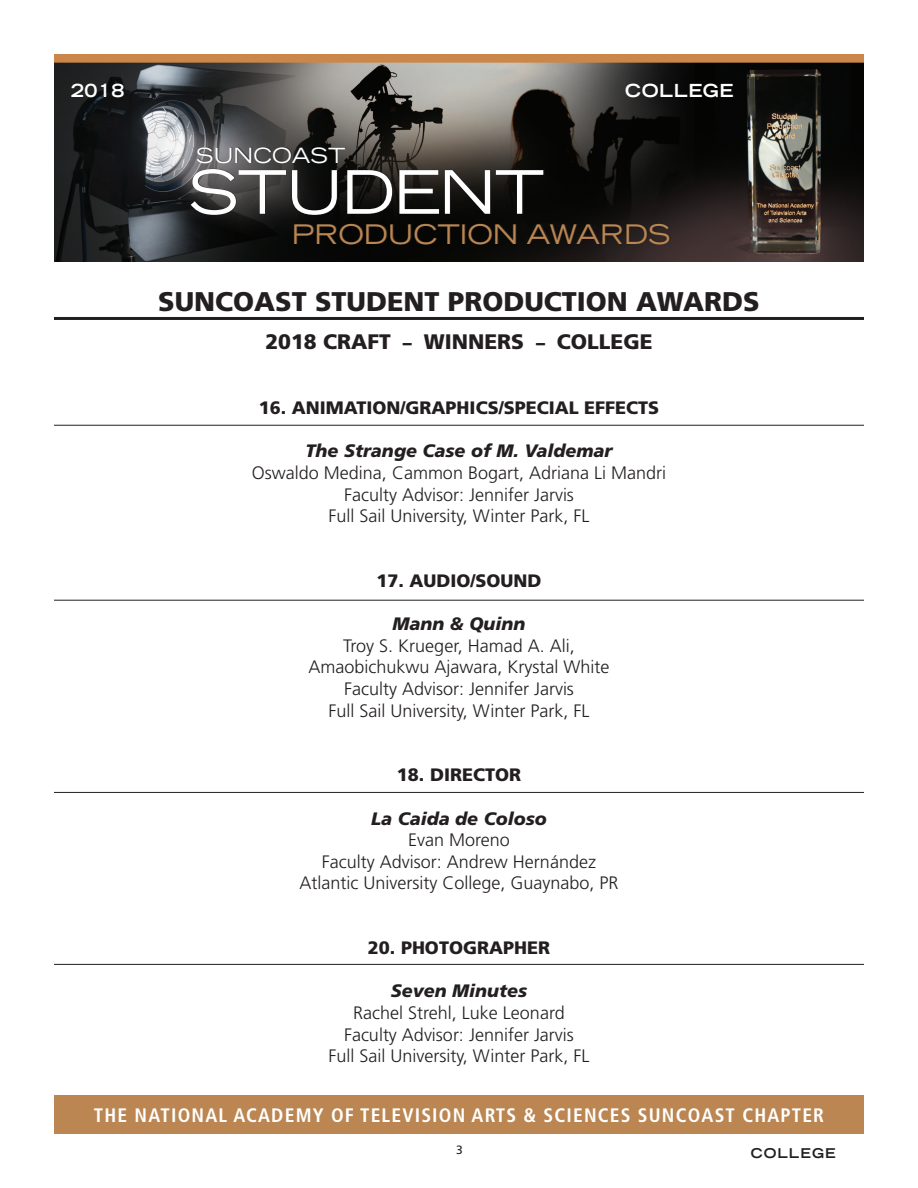
<style>
.page{position:relative;width:918px;height:1188px;background:#fff}
.page>*{position:absolute;margin:0;border:0;box-sizing:border-box;transform-origin:0 0}
.t1{font:expanded 60px "Trade Gothic LH";letter-spacing:-.02em;color:#fff}
.t2{font:900 27px "Frutiger";color:#231f20}
.t3{font:expanded 27px "Trade Gothic LH";color:#bb8651}
.t4{font:900 21px "Frutiger";color:#231f20}
.t5{font:expanded 21px "Trade Gothic LH";color:#fff}
.t6{font:700 condensed 19.5px "Frutiger";letter-spacing:.06em;color:#fff}
.t7{font:300 18px/21.6px "Frutiger";color:#231f20;text-align:center}
.t8{font:900 18px "Frutiger";color:#231f20}
.t9{font:italic 900 18px "Frutiger";color:#231f20}
.t10{font:700 expanded 18px "Trade Gothic LH";letter-spacing:.03em;color:#fff}
.t11{font:700 expanded 13.5px "Trade Gothic LH";letter-spacing:.075em;color:#231f20}
.t12{font:12px "Frutiger";color:#231f20}
.s1{font-size:18px}
</style>
<div class="page">
<div style="left:54px;top:1095px;width:810px;height:39px;background:#bb8651"></div>
<img style="left:54px;top:54px;width:810px;height:207px">
<div style="left:191px;top:147px;width:480px;height:98px;background:#231f20;opacity:.75"></div>
<hr style="left:54px;top:317px;width:810px;height:3px;background:#231f20">
<hr style="left:54px;top:425px;width:810px;height:1px;background:#231f20">
<hr style="left:54px;top:600px;width:810px;height:1px;background:#231f20">
<hr style="left:54px;top:792px;width:810px;height:1px;background:#231f20">
<hr style="left:54px;top:964px;width:810px;height:1px;background:#231f20">
<p class="t10" style="left:71px;top:78px;width:55px">2018</p>
<p class="t10" style="left:625px;top:78px;width:110px">COLLEGE</p>
<p class="t5" style="left:196px;top:141px;width:151px">SUNCOAST</p>
<h1 class="t1" style="left:189px;top:153px;width:357px">STUDENT</h1>
<h2 class="t3" style="left:292px;top:216px;width:380px">PRODUCTION AWARDS</h2>
<h2 class="t2" style="left:158px;top:285px;width:603px">SUNCOAST STUDENT PRODUCTION AWARDS</h2>
<p class="t4" style="left:265px;top:329px;width:389px">2018 CRAFT <span class="s1">–</span> WINNERS <span class="s1">–</span> COLLEGE</p>
<p class="t8" style="left:259px;top:397px;width:402px">16. ANIMATION/GRAPHICS/SPECIAL EFFECTS</p>
<p class="t9" style="left:305px;top:440px;width:309px">The Strange Case of M. Valdemar</p>
<p class="t7" style="left:252px;top:462px;width:416px">Oswaldo Medina, Cammon Bogart, Adriana Li Mandri<br>Faculty Advisor: Jennifer Jarvis<br>Full Sail University, Winter Park, FL</p>
<p class="t8" style="left:376px;top:570px;width:167px">17. AUDIO/SOUND</p>
<p class="t9" style="left:392px;top:613px;width:135px">Mann &amp; Quinn</p>
<p class="t7" style="left:309px;top:635px;width:303px">Troy S. Krueger, Hamad A. Ali, Amaobichukwu Ajawara, Krystal White Faculty Advisor: Jennifer Jarvis<br>Full Sail University, Winter Park, FL</p>
<p class="t8" style="left:397px;top:764px;width:126px">18. DIRECTOR</p>
<p class="t9" style="left:371px;top:808px;width:177px">La Caida de Coloso</p>
<p class="t7" style="left:299px;top:829px;width:321px">Evan Moreno<br>Faculty Advisor: Andrew Hernández<br>Atlantic University College, Guaynabo, PR</p>
<p class="t8" style="left:368px;top:937px;width:184px">20. PHOTOGRAPHER</p>
<p class="t9" style="left:391px;top:980px;width:138px">Seven Minutes</p>
<p class="t7" style="left:329px;top:1002px;width:262px">Rachel Strehl, Luke Leonard<br>Faculty Advisor: Jennifer Jarvis<br>Full Sail University, Winter Park, FL</p>
<p class="t6" style="left:94px;top:1104px;width:732px">THE NATIONAL ACADEMY OF TELEVISION ARTS &amp; SCIENCES SUNCOAST CHAPTER</p>
<p class="t12" style="left:456px;top:1143px;width:8px">3</p>
<p class="t11" style="left:751px;top:1145px;width:86px">COLLEGE</p>
</div>
